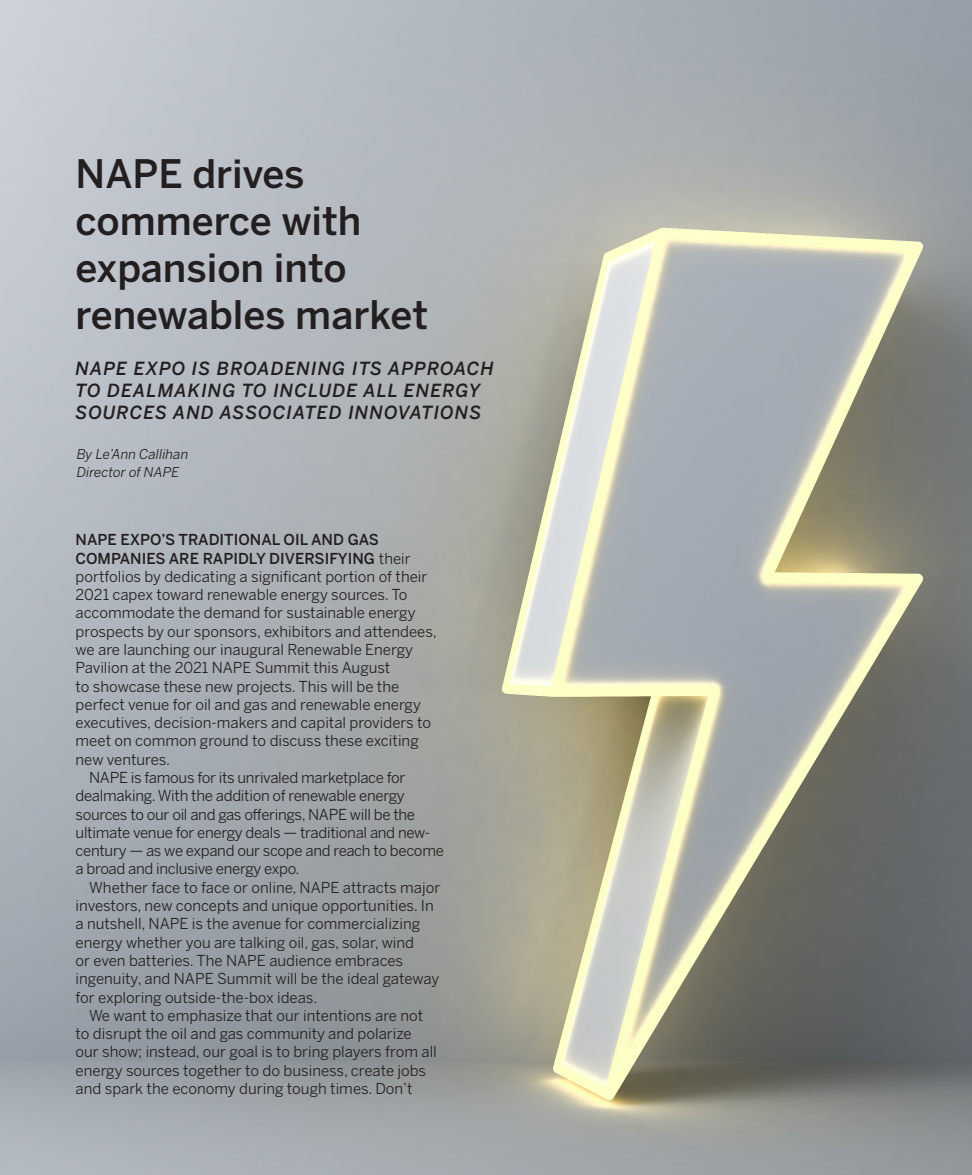
<style>
.page{position:relative;width:972px;height:1175px;background:#fff}
.page>*{position:absolute;margin:0;border:0;box-sizing:border-box;transform-origin:0 0}
.guts{font:500 39px/46.8px "Benton Sans";color:#231f20}
.guts-2{font:italic 500 18px/21.6px "Benton Sans";letter-spacing:.055em;color:#231f20}
.guts_indent{font:15px/18.3px "Benton Sans";color:#231f20}
.guts-3{font:15px/18.3px "Benton Sans";color:#231f20}
.guts_indent-2{font:15px/18.3px "Benton Sans";letter-spacing:-.02em;color:#231f20}
.t1{font:italic 13.5px "Benton Sans";color:#231f20}
.s1{font-weight:500}
</style>
<div class="page">
<img style="left:0;top:0;width:972px;height:1174px">
<p class="guts" style="left:76px;top:151px;width:354px">NAPE drives commerce with expansion into renewables market</p>
<p class="guts-2" style="left:76px;top:358px;width:420px">NAPE EXPO IS BROADENING ITS APPROACH<br>TO DEALMAKING TO INCLUDE ALL ENERGY<br>SOURCES AND ASSOCIATED INNOVATIONS</p>
<p class="t1" style="left:77px;top:446px;width:113px">By Le’Ann Callihan</p>
<p class="t1" style="left:77px;top:464px;width:104px">Director of NAPE</p>
<p class="guts-3" style="left:76px;top:530px;width:363px"><span class="s1">NAPE EXPO’S TRADITIONAL OIL AND GAS COMPANIES ARE RAPIDLY DIVERSIFYING</span> their portfolios by dedicating a significant portion of their 2021 capex toward renewable energy sources. To accommodate the demand for sustainable energy prospects by our sponsors, exhibitors and attendees, we are launching our inaugural Renewable Energy Pavilion at the 2021 NAPE Summit this August<br>to showcase these new projects. This will be the perfect venue for oil and gas and renewable energy executives, decision-makers and capital providers to meet on common ground to discuss these exciting new ventures.</p>
<p class="guts_indent-2" style="left:76px;top:768px;width:370px;text-indent:14px">NAPE is famous for its unrivaled marketplace for dealmaking. With the addition of renewable energy sources to our oil and gas offerings, NAPE will be the ultimate venue for energy deals — traditional and new&shy;century — as we expand our scope and reach to become a broad and inclusive energy expo.</p>
<p class="guts_indent" style="left:76px;top:878px;width:366px;text-indent:14px">Whether face to face or online, NAPE attracts major investors, new concepts and unique opportunities. In a nutshell, NAPE is the avenue for commercializing energy whether you are talking oil, gas, solar, wind<br>or even batteries. The NAPE audience embraces ingenuity, and NAPE Summit will be the ideal gateway for exploring outside-the-box ideas.</p>
<p class="guts_indent" style="left:76px;top:1006px;width:363px;text-indent:14px">We want to emphasize that our intentions are not to disrupt the oil and gas community and polarize our show; instead, our goal is to bring players from all energy sources together to do business, create jobs and spark the economy during tough times. Don’t</p>
</div>
